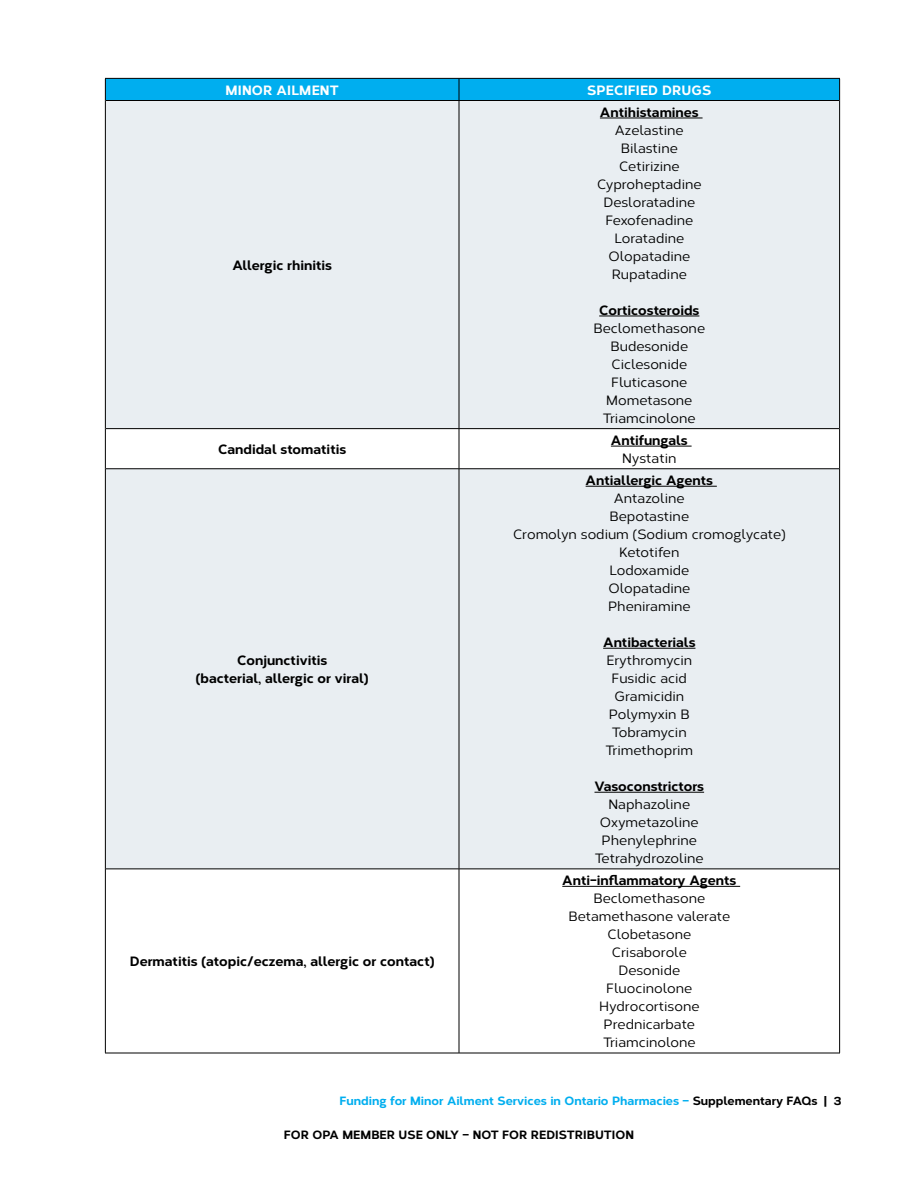
<style>
.page{position:relative;width:918px;height:1188px;background:#fff}
.page>*{position:absolute;margin:0;border:0;box-sizing:border-box;transform-origin:0 0}
.t1{font:500 13.5px/18px "Corbert";color:#000;text-align:center}
.t2{font:800 13.5px/18px "Corbert";color:#000;text-align:center}
.t3{font:800 13.5px "Corbert";letter-spacing:.01em;color:#fff}
.t4{font:800 12px "Corbert";color:#00aeef}
.t5{font:800 12px "Corbert";color:#000}
.s1{color:#000}
</style>
<div class="page">
<div style="left:106px;top:101px;width:733px;height:768px;background:#e9eef2"></div>
<hr style="left:105px;top:100px;width:1px;height:329px;background:#000">
<hr style="left:839px;top:100px;width:1px;height:329px;background:#000">
<hr style="left:105px;top:429px;width:1px;height:40px;background:#000">
<hr style="left:839px;top:429px;width:1px;height:40px;background:#000">
<hr style="left:105px;top:469px;width:1px;height:400px;background:#000">
<hr style="left:839px;top:469px;width:1px;height:400px;background:#000">
<hr style="left:105px;top:869px;width:1px;height:184px;background:#000">
<hr style="left:839px;top:869px;width:1px;height:184px;background:#000">
<div style="left:105px;top:78px;width:735px;height:22px;background:#00aeef"></div>
<hr style="left:106px;top:100px;width:353px;height:1px;background:#000">
<hr style="left:459px;top:100px;width:380px;height:1px;background:#000">
<hr style="left:459px;top:101px;width:1px;height:327px;background:#000">
<hr style="left:106px;top:428px;width:353px;height:1px;background:#000">
<hr style="left:459px;top:428px;width:380px;height:1px;background:#000">
<hr style="left:459px;top:429px;width:1px;height:40px;background:#000">
<hr style="left:106px;top:468px;width:353px;height:1px;background:#000">
<hr style="left:459px;top:468px;width:380px;height:1px;background:#000">
<hr style="left:459px;top:469px;width:1px;height:400px;background:#000">
<hr style="left:106px;top:869px;width:353px;height:1px;background:#000">
<hr style="left:459px;top:869px;width:380px;height:1px;background:#000">
<hr style="left:459px;top:869px;width:1px;height:184px;background:#000">
<hr style="left:105px;top:1053px;width:354px;height:1px;background:#000">
<hr style="left:459px;top:1053px;width:381px;height:1px;background:#000">
<hr style="left:600px;top:118px;width:103px;height:1px;background:#000">
<hr style="left:599px;top:316px;width:100px;height:1px;background:#000">
<hr style="left:611px;top:446px;width:81px;height:1px;background:#000">
<hr style="left:586px;top:486px;width:131px;height:1px;background:#000">
<hr style="left:603px;top:648px;width:92px;height:1px;background:#000">
<hr style="left:595px;top:792px;width:109px;height:1px;background:#000">
<hr style="left:562px;top:886px;width:178px;height:1px;background:#000">
<p class="t3" style="left:226px;top:79px;width:115px">MINOR AILMENT</p>
<p class="t3" style="left:587px;top:79px;width:126px">SPECIFIED DRUGS</p>
<p class="t2" style="left:232px;top:255px;width:101px">Allergic rhinitis</p>
<p class="t2" style="left:218px;top:439px;width:130px">Candidal stomatitis</p>
<p class="t2" style="left:196px;top:650px;width:174px">Conjunctivitis<br>(bacterial, allergic or viral)</p>
<p class="t2" style="left:130px;top:951px;width:306px">Dermatitis (atopic/eczema, allergic or contact)</p>
<p class="t2" style="left:600px;top:102px;width:100px">Antihistamines</p>
<p class="t1" style="left:597px;top:120px;width:106px">Azelastine<br>Bilastine<br>Cetirizine<br>Cyproheptadine<br>Desloratadine<br>Fexofenadine<br>Loratadine<br>Olopatadine<br>Rupatadine</p>
<p class="t2" style="left:599px;top:300px;width:102px">Corticosteroids</p>
<p class="t1" style="left:594px;top:318px;width:113px">Beclomethasone<br>Budesonide<br>Ciclesonide<br>Fluticasone<br>Mometasone<br>Triamcinolone</p>
<p class="t2" style="left:611px;top:430px;width:78px">Antifungals</p>
<p class="t1" style="left:622px;top:448px;width:56px">Nystatin</p>
<p class="t2" style="left:586px;top:470px;width:129px">Antiallergic Agents</p>
<p class="t1" style="left:513px;top:488px;width:274px">Antazoline<br>Bepotastine<br>Cromolyn sodium (Sodium cromoglycate)<br>Ketotifen<br>Lodoxamide<br>Olopatadine<br>Pheniramine</p>
<p class="t2" style="left:603px;top:632px;width:94px">Antibacterials</p>
<p class="t1" style="left:605px;top:650px;width:89px">Erythromycin<br>Fusidic acid<br>Gramicidin<br>Polymyxin B<br>Tobramycin<br>Trimethoprim</p>
<p class="t2" style="left:595px;top:776px;width:111px">Vasoconstrictors</p>
<p class="t1" style="left:595px;top:794px;width:110px">Naphazoline<br>Oxymetazoline<br>Phenylephrine<br>Tetrahydrozoline</p>
<p class="t2" style="left:562px;top:870px;width:176px">Anti-inflammatory Agents</p>
<p class="t1" style="left:568px;top:888px;width:163px">Beclomethasone<br>Betamethasone valerate<br>Clobetasone<br>Crisaborole<br>Desonide<br>Fluocinolone<br>Hydrocortisone<br>Prednicarbate<br>Triamcinolone</p>
<p class="t4" style="left:340px;top:1091px;width:503px">Funding for Minor Ailment Services in Ontario Pharmacies – <span class="s1">Supplementary FAQs | 3</span></p>
<p class="t5" style="left:284px;top:1125px;width:352px">FOR OPA MEMBER USE ONLY – NOT FOR REDISTRIBUTION</p>
</div>
